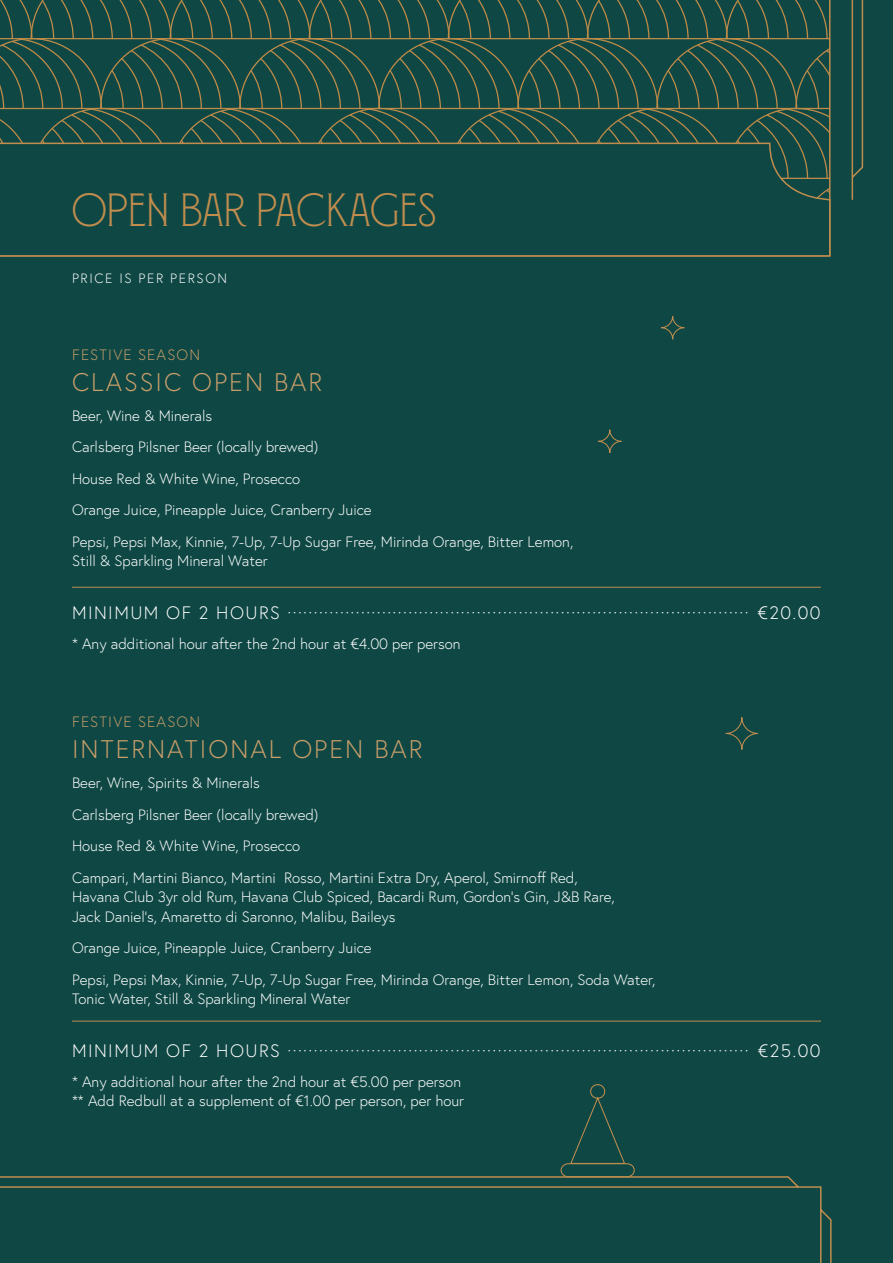
<style>
.page{position:relative;width:893px;height:1263px;background:#0e4744}
.page>*{position:absolute;margin:0;border:0;box-sizing:border-box;transform-origin:0 0}
.Menu_Title{font:300 46.5px "Montecatini Pro Stretto";letter-spacing:.02em;color:#c08d4e}
.course{font:300 25.5px "Europa";letter-spacing:.08em;color:#c99e69}
.item_name{font:300 18px "Europa";letter-spacing:.08em;color:#fff}
.t1{font:300 15px/19.5px "Europa";color:#fff}
.course-2{font:300 15px "Europa";letter-spacing:.08em;color:#c99e69}
.Menu_name{font:300 13.5px "Europa";letter-spacing:.12em;color:#fff}
</style>
<div class="page">
<svg style="left:0;top:1176px;width:832px;height:87px"></svg>
<svg style="left:851px;top:0;width:13px;height:200px"></svg>
<svg style="left:0;top:0;width:831px;height:142px"></svg>
<svg style="left:0;top:142px;width:831px;height:115px"></svg>
<hr style="left:72px;top:587px;width:749px;height:1px;background:#c08d4e">
<hr style="left:72px;top:1021px;width:749px;height:1px;background:#c08d4e">
<svg style="left:560px;top:1084px;width:75px;height:94px"></svg>
<div style="left:725px;top:717px;width:33px;height:33px;border:1px solid #c08d4e;border-radius:16px"></div>
<div style="left:660px;top:316px;width:25px;height:24px;border:1px solid #c08d4e;border-radius:12px"></div>
<div style="left:598px;top:429px;width:24px;height:24px;border:1px solid #c08d4e;border-radius:12px"></div>
<p class="Menu_Title" style="left:72px;top:186px;width:365px">OPEN BAR PACKAGES</p>
<p class="Menu_name" style="left:72px;top:270px;width:157px">PRICE IS PER PERSON</p>
<p class="course-2" style="left:72px;top:346px;width:130px">FESTIVE SEASON</p>
<p class="course" style="left:72px;top:366px;width:252px">CLASSIC OPEN BAR</p>
<p class="t1" style="left:72px;top:406px;width:142px">Beer, Wine &amp; Minerals</p>
<p class="t1" style="left:72px;top:437px;width:248px">Carlsberg Pilsner Beer (locally brewed)</p>
<p class="t1" style="left:72px;top:469px;width:230px">House Red &amp; White Wine, Prosecco</p>
<p class="t1" style="left:72px;top:500px;width:301px">Orange Juice, Pineapple Juice, Cranberry Juice</p>
<p class="t1" style="left:72px;top:532px;width:503px">Pepsi, Pepsi Max, Kinnie, 7-Up, 7-Up Sugar Free, Mirinda Orange, Bitter Lemon,<br>Still &amp; Sparkling Mineral Water</p>
<p class="item_name" style="left:72px;top:601px;width:750px">MINIMUM OF 2 HOURS ························································································ €20.00</p>
<p class="t1" style="left:72px;top:634px;width:390px">* Any additional hour after the 2nd hour at €4.00 per person</p>
<p class="course-2" style="left:72px;top:713px;width:130px">FESTIVE SEASON</p>
<p class="course" style="left:72px;top:733px;width:352px">INTERNATIONAL OPEN BAR</p>
<p class="t1" style="left:72px;top:773px;width:189px">Beer, Wine, Spirits &amp; Minerals</p>
<p class="t1" style="left:72px;top:804px;width:248px">Carlsberg Pilsner Beer (locally brewed)</p>
<p class="t1" style="left:72px;top:836px;width:230px">House Red &amp; White Wine, Prosecco</p>
<p class="t1" style="left:72px;top:867px;width:544px">Campari, Martini Bianco, Martini Rosso, Martini Extra Dry, Aperol, Smirnoff Red,<br>Havana Club 3yr old Rum, Havana Club Spiced, Bacardi Rum, Gordon’s Gin, J&amp;B Rare,<br>Jack Daniel’s, Amaretto di Saronno, Malibu, Baileys</p>
<p class="t1" style="left:72px;top:938px;width:301px">Orange Juice, Pineapple Juice, Cranberry Juice</p>
<p class="t1" style="left:72px;top:969px;width:585px">Pepsi, Pepsi Max, Kinnie, 7-Up, 7-Up Sugar Free, Mirinda Orange, Bitter Lemon, Soda Water,<br>Tonic Water, Still &amp; Sparkling Mineral Water</p>
<p class="item_name" style="left:72px;top:1039px;width:750px">MINIMUM OF 2 HOURS ························································································ €25.00</p>
<p class="t1" style="left:72px;top:1071px;width:394px">* Any additional hour after the 2nd hour at €5.00 per person ** Add Redbull at a supplement of €1.00 per person, per hour</p>
</div>
